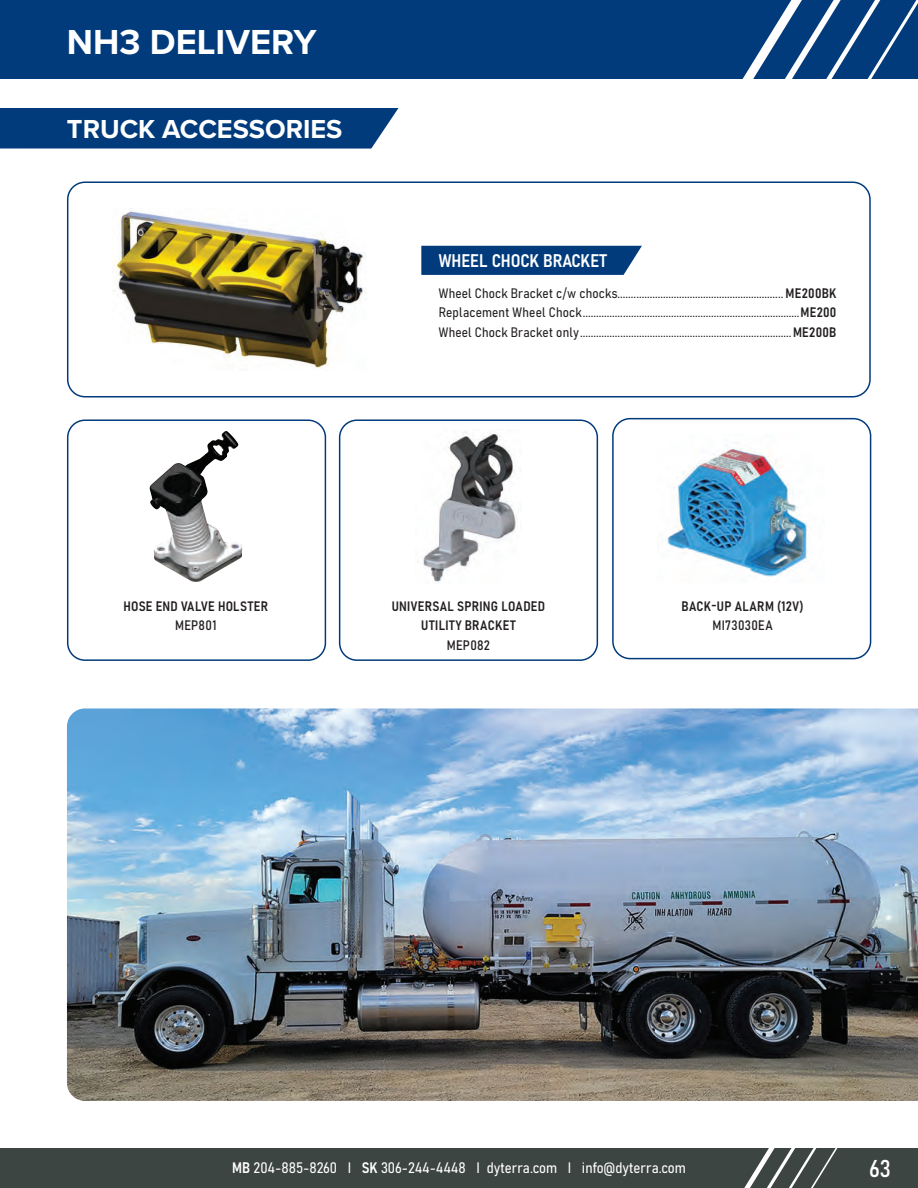
<style>
.page{position:relative;width:918px;height:1188px;background:#fff}
.page>*{position:absolute;margin:0;border:0;box-sizing:border-box;transform-origin:0 0}
.t1{font:700 36px "Proxima Nova";color:#fff}
.t2{font:700 27px "Proxima Nova";color:#fff}
.t3{font:24px "Bahnschrift";color:#fff}
.t4{font:18px "Bahnschrift";color:#fff}
.t5{font:15px "Bahnschrift";color:#fff}
.Graphic{font:13.5px "Bahnschrift";letter-spacing:.015em;color:#231f20}
._2_Col_text_box_-_2{font:13.5px "Bahnschrift";letter-spacing:.02em;color:#231f20}
._2_Col_text_box_-_2-2{font:13.5px "Bahnschrift";letter-spacing:.04em;color:#231f20}
</style>
<div class="page">
<div style="left:67px;top:182px;width:804px;height:216px;border:2px solid #013b7c;border-radius:17px"></div>
<div style="left:339px;top:419px;width:259px;height:242px;border:2px solid #013b7c;border-radius:17px"></div>
<div style="left:67px;top:419px;width:259px;height:242px;border:2px solid #013b7c;border-radius:17px"></div>
<div style="left:612px;top:418px;width:259px;height:241px;border:2px solid #013b7c;border-radius:17px"></div>
<img style="left:150px;top:431px;width:76px;height:106px">
<img style="left:417px;top:431px;width:104px;height:151px">
<img style="left:114px;top:208px;width:253px;height:160px">
<img style="left:667px;top:445px;width:142px;height:132px">
<div style="left:0;top:108px;width:399px;height:41px;background:#013b7c"></div>
<svg style="left:421px;top:246px;width:221px;height:29px;background:#0c4482"></svg>
<img style="left:67px;top:708px;width:851px;height:393px">
<div style="left:0;top:1148px;width:918px;height:40px;background:#3c4542"></div>
<svg style="left:744px;top:1148px;width:94px;height:40px"></svg>
<div style="left:0;top:0;width:918px;height:79px;background:#013b7c"></div>
<svg style="left:742px;top:0;width:176px;height:79px"></svg>
<p class="t1" style="left:67px;top:15px;width:251px">NH3 DELIVERY</p>
<p class="t2" style="left:67px;top:108px;width:277px">TRUCK ACCESSORIES</p>
<p class="t4" style="left:439px;top:247px;width:170px">WHEEL CHOCK BRACKET</p>
<p class="_2_Col_text_box_-_2" style="left:439px;top:283px;width:399px">Wheel Chock Bracket c/w chocks.............................................................. ME200BK</p>
<p class="Graphic" style="left:439px;top:302px;width:399px">Replacement Wheel Chock.................................................................................ME200</p>
<p class="Graphic" style="left:439px;top:322px;width:399px">Wheel Chock Bracket only...............................................................................ME200B</p>
<p class="_2_Col_text_box_-_2" style="left:123px;top:596px;width:146px">HOSE END VALVE HOLSTER</p>
<p class="_2_Col_text_box_-_2" style="left:175px;top:615px;width:43px">MEP801</p>
<p class="_2_Col_text_box_-_2" style="left:392px;top:596px;width:155px">UNIVERSAL SPRING LOADED</p>
<p class="_2_Col_text_box_-_2-2" style="left:421px;top:615px;width:96px">UTILITY BRACKET</p>
<p class="_2_Col_text_box_-_2" style="left:447px;top:635px;width:45px">MEP082</p>
<p class="_2_Col_text_box_-_2" style="left:682px;top:596px;width:124px">BACK-UP ALARM (12V)</p>
<p class="_2_Col_text_box_-_2" style="left:713px;top:615px;width:62px">MI73030EA</p>
<p class="t5" style="left:232px;top:1157px;width:456px">MB 204-885-8260 I SK 306-244-4448 I dyterra.com I info@dyterra.com</p>
<p class="t3" style="left:869px;top:1150px;width:23px">63</p>
</div>
